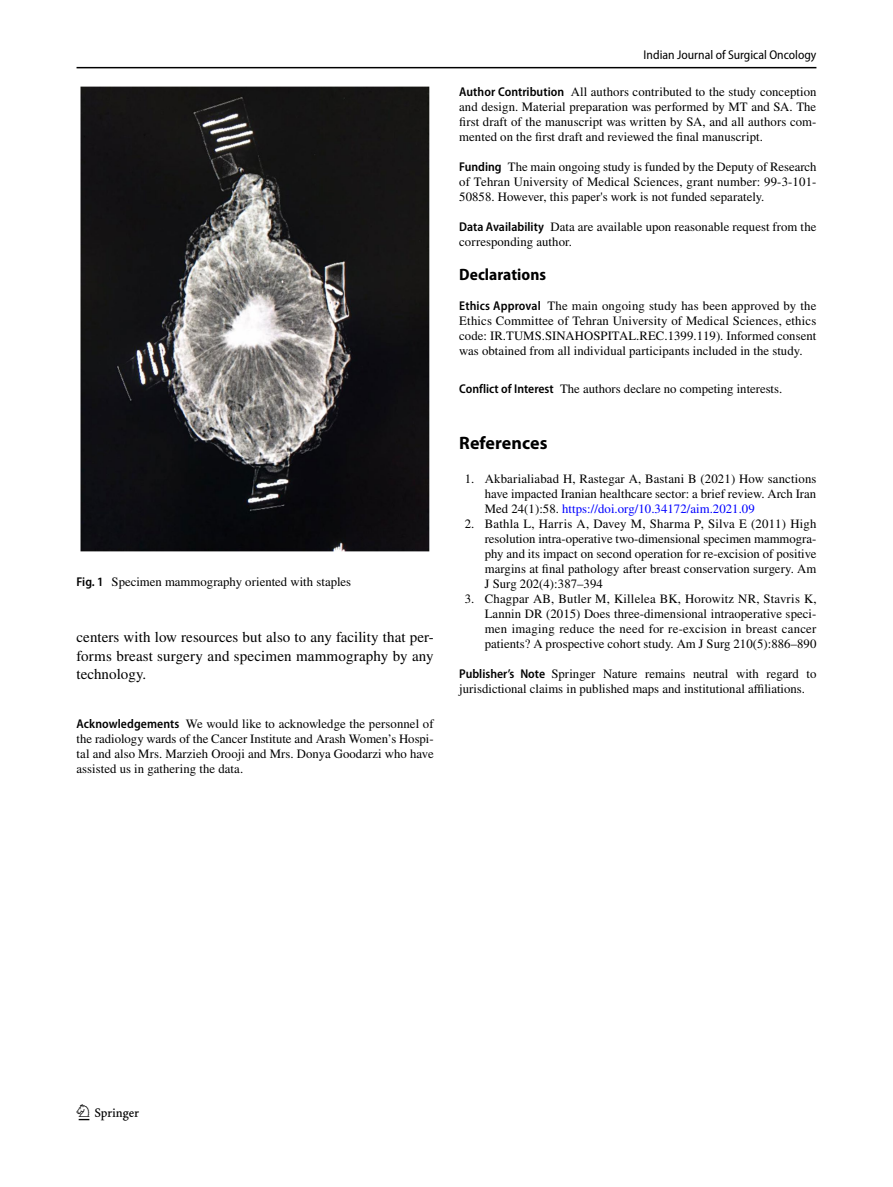
<style>
.page{position:relative;width:893px;height:1187px;background:#fff}
.page>*{position:absolute;margin:0;border:0;box-sizing:border-box;transform-origin:0 0}
.t1{font:22.5px "Springnew Regular 2";color:#000}
.t2{font:700 18px "Myriad Pro";letter-spacing:.005em;color:#000}
.t3{font:700 semi-condensed 16.5px "Myriad Pro";letter-spacing:.005em;color:#000}
.t4{font:15px/18.8px "STIX";letter-spacing:.01em;color:#000;text-align:justify}
.t5{font:12.75px/15px "STIX";letter-spacing:.005em;color:#000;text-align:justify}
.t6{font:semi-condensed 12.75px "Myriad Pro";color:#000}
.s1{font-family:"Myriad Pro";font-weight:600;font-stretch:semi-condensed}
.s2{color:#00f}
</style>
<div class="page">
<hr style="left:77px;top:67px;width:739px;height:1px;background:#000">
<img style="left:81px;top:87px;width:348px;height:464px">
<p class="t5" style="left:77px;top:575px;width:276px"><span class="s1">Fig. 1</span> Specimen mammography oriented with staples</p>
<p class="t4" style="left:77px;top:628px;width:359px">centers with low resources but also to any facility that per&shy;forms breast surgery and specimen mammography by any technology.</p>
<p class="t5" style="left:77px;top:717px;width:359px"><span class="s1">Acknowledgements</span> We would like to acknowledge the personnel of the radiology wards of the Cancer Institute and Arash Women’s Hospi&shy;tal and also Mrs. Marzieh Orooji and Mrs. Donya Goodarzi who have assisted us in gathering the data.</p>
<p class="t6" style="left:644px;top:48px;width:174px">Indian Journal of Surgical Oncology</p>
<p class="t5" style="left:459px;top:85px;width:359px"><span class="s1">Author Contribution</span> All authors contributed to the study conception and design. Material preparation was performed by MT and SA. The first draft of the manuscript was written by SA, and all authors com&shy;mented on the first draft and reviewed the final manuscript.</p>
<p class="t5" style="left:459px;top:160px;width:359px"><span class="s1">Funding</span> The main ongoing study is funded by the Deputy of Research of Tehran University of Medical Sciences, grant number: 99-3-101- 50858. However, this paper's work is not funded separately.</p>
<p class="t5" style="left:459px;top:220px;width:359px"><span class="s1">Data Availability</span> Data are available upon reasonable request from the corresponding author.</p>
<p class="t3" style="left:459px;top:265px;width:88px">Declarations</p>
<p class="t5" style="left:459px;top:299px;width:359px"><span class="s1">Ethics Approval</span> The main ongoing study has been approved by the Ethics Committee of Tehran University of Medical Sciences, ethics code: IR.TUMS.SINAHOSPITAL.REC.1399.119). Informed consent was obtained from all individual participants included in the study.</p>
<p class="t5" style="left:459px;top:381px;width:325px"><span class="s1">Conflict of Interest</span> The authors declare no competing interests.</p>
<h2 class="t2" style="left:459px;top:431px;width:90px">References</h2>
<p class="t5" style="left:485px;top:471px;width:333px;text-indent:-20px">1. Akbarialiabad H, Rastegar A, Bastani B (2021) How sanctions have impacted Iranian healthcare sector: a brief review. Arch Iran Med 24(1):58. <span class="s2">https://doi.org/10.34172/aim.2021.09</span></p>
<p class="t5" style="left:485px;top:516px;width:333px;text-indent:-20px">2. Bathla L, Harris A, Davey M, Sharma P, Silva E (2011) High resolution intra-operative two-dimensional specimen mammogra&shy;phy and its impact on second operation for re-excision of positive margins at final pathology after breast conservation surgery. Am J Surg 202(4):387–394</p>
<p class="t5" style="left:485px;top:591px;width:333px;text-indent:-20px">3. Chagpar AB, Butler M, Killelea BK, Horowitz NR, Stavris K, Lannin DR (2015) Does three-dimensional intraoperative speci&shy;men imaging reduce the need for re-excision in breast cancer patients? A prospective cohort study. Am J Surg 210(5):886–890</p>
<p class="t5" style="left:459px;top:666px;width:359px"><span class="s1">Publisher’s Note</span> Springer Nature remains neutral with regard to jurisdictional claims in published maps and institutional affiliations.</p>
<h1 class="t1" style="left:79px;top:1104px;width:62px">1 3</h1>
</div>
